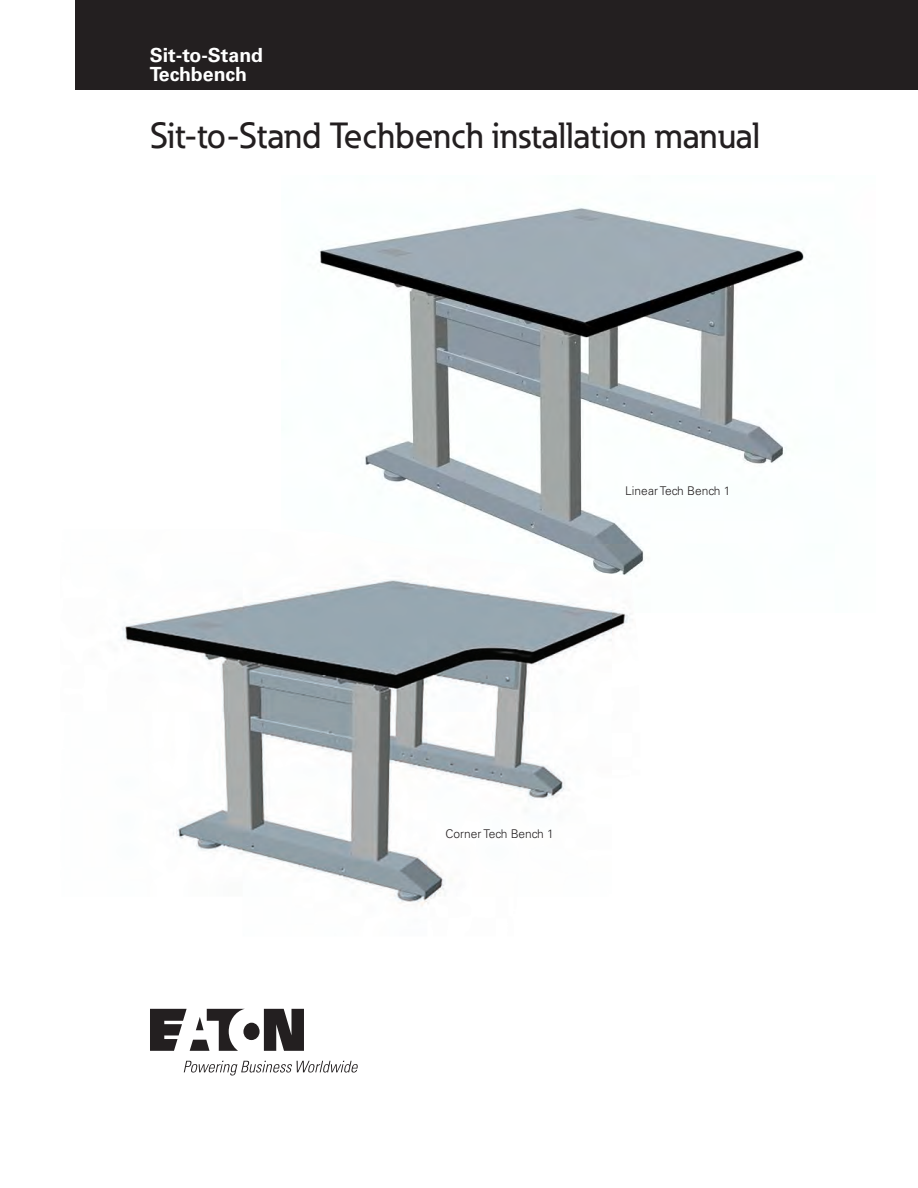
<style>
.page{position:relative;width:918px;height:1188px;background:#fff}
.page>*{position:absolute;margin:0;border:0;box-sizing:border-box;transform-origin:0 0}
._00_Manual{font:500 36px "Eaton";color:#231f20}
._00_Product{font:700 19.5px/19.5px "Univers LT Std";color:#fff}
.t1{font:300 12px "Univers LT Std";color:#231f20}
</style>
<div class="page">
<div style="left:75px;top:0;width:843px;height:90px;background:#231f20"></div>
<svg style="left:150px;top:1009px;width:154px;height:42px"></svg>
<svg style="left:184px;top:1061px;width:174px;height:15px"></svg>
<img style="left:318px;top:207px;width:486px;height:359px">
<img style="left:122px;top:529px;width:518px;height:377px">
<p class="_00_Product" style="left:150px;top:45px;width:115px">Sit-to-Stand<br>Techbench</p>
<p class="_00_Manual" style="left:150px;top:114px;width:611px">Sit-to-Stand Techbench installation manual</p>
<p class="t1" style="left:625px;top:483px;width:107px">Linear Tech Bench 1</p>
<p class="t1" style="left:446px;top:827px;width:110px">Corner Tech Bench 1</p>
</div>
